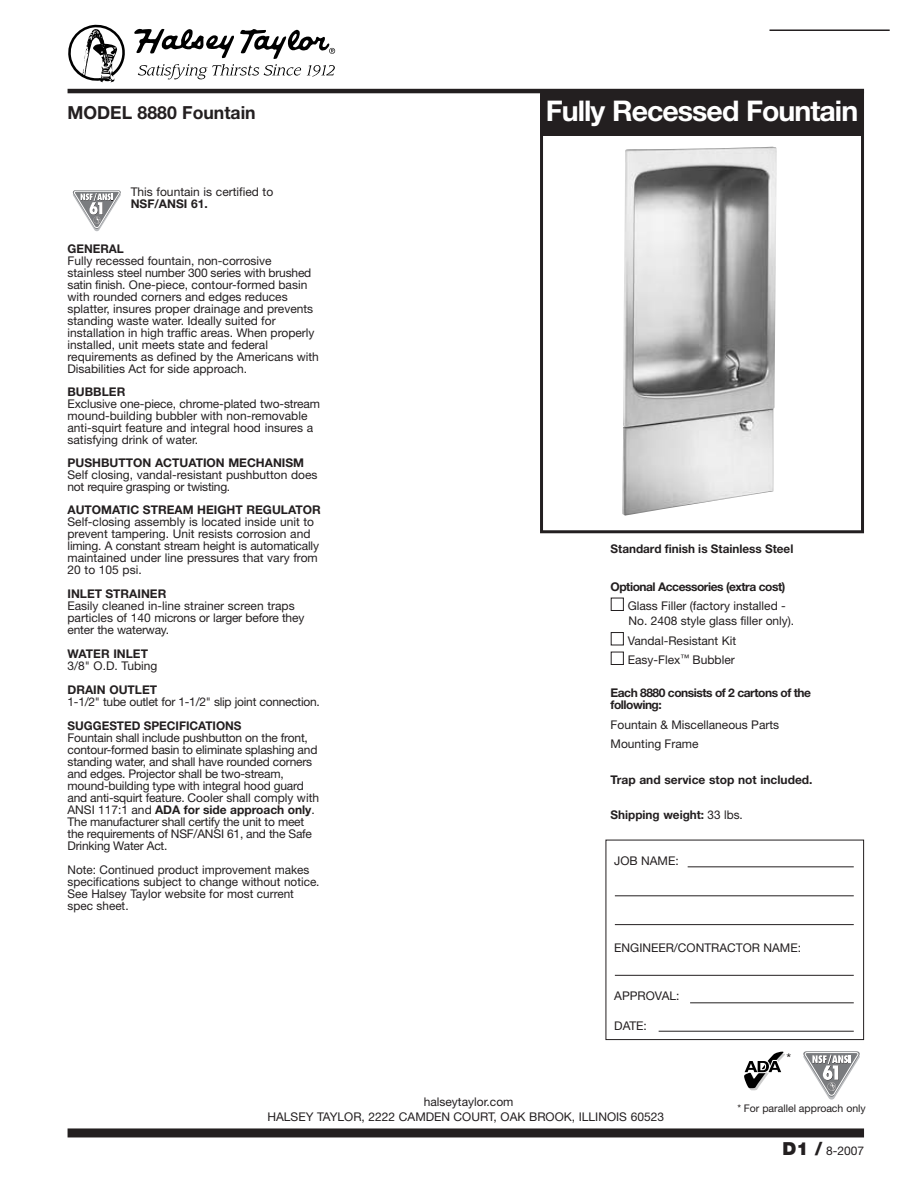
<style>
.page{position:relative;width:918px;height:1188px;background:#fff}
.page>*{position:absolute;margin:0;border:0;box-sizing:border-box;transform-origin:0 0}
.t1{font:700 28.5px "Helvetica Neue";letter-spacing:-.035em;color:#fff}
.t2{font:700 18px "Helvetica Neue";color:#231f20}
.t3{font:13.5px "Helvetica Neue";color:#231f20}
.t4{font:12px/12px "Helvetica Neue";color:#231f20}
.t5{font:700 12px "Helvetica Neue";color:#231f20}
.t6{font:700 12px/12px "Helvetica Neue";letter-spacing:-.04em;color:#231f20}
.t7{font:12px "Helvetica Neue";letter-spacing:-.02em;color:#231f20}
.t8{font:10.5px "Helvetica Neue";color:#231f20}
.s1{font-weight:700}
.s2{color:#fff}
.s3{font-weight:400}
.s4{font-weight:900;font-size:18px}
</style>
<div class="page">
<div style="left:68px;top:1128px;width:796px;height:9px;background:#231f20"></div>
<svg style="left:68px;top:24px;width:57px;height:59px"></svg>
<svg style="left:134px;top:28px;width:201px;height:51px"></svg>
<hr style="left:68px;top:89px;width:796px;height:4px;background:#231f20">
<img style="left:622px;top:147px;width:155px;height:369px">
<svg style="left:73px;top:190px;width:48px;height:41px"></svg>
<div style="left:540px;top:92px;width:324px;height:441px;border:3px solid #231f20"></div>
<div style="left:540px;top:95px;width:324px;height:41px;background:#231f20"></div>
<svg style="left:803px;top:1051px;width:57px;height:49px"></svg>
<div style="left:606px;top:840px;width:258px;height:200px;border:1px solid #231f20"></div>
<hr style="left:688px;top:866px;width:166px;height:1px;background:#231f20">
<hr style="left:615px;top:924px;width:239px;height:1px;background:#231f20">
<hr style="left:615px;top:895px;width:239px;height:1px;background:#231f20">
<hr style="left:615px;top:975px;width:239px;height:1px;background:#231f20">
<hr style="left:690px;top:1002px;width:164px;height:1px;background:#231f20">
<hr style="left:659px;top:1031px;width:195px;height:1px;background:#231f20">
<svg style="left:744px;top:1052px;width:41px;height:38px"></svg>
<hr style="left:770px;top:29px;width:120px;height:2px;background:#231f20">
<h2 class="t2" style="left:68px;top:106px;width:190px">MODEL 8880 Fountain</h2>
<h1 class="t1" style="left:546px;top:101px;width:314px">Fully Recessed Fountain</h1>
<p class="t4" style="left:131px;top:187px;width:144px">This fountain is certified to</p>
<p class="t5" style="left:131px;top:200px;width:79px">NSF/ANSI 61.</p>
<p class="t5" style="left:68px;top:245px;width:58px">GENERAL</p>
<p class="t4" style="left:68px;top:256px;width:253px">Fully recessed fountain, non-corrosive stainless steel number 300 series with brushed satin finish. One-piece, contour-formed basin with rounded corners and edges reduces splatter, insures proper drainage and prevents standing waste water. Ideally suited for installation in high traffic areas. When properly installed, unit meets state and federal requirements as defined by the Americans with Disabilities Act for side approach.</p>
<p class="t5" style="left:68px;top:388px;width:59px">BUBBLER</p>
<p class="t4" style="left:68px;top:399px;width:254px">Exclusive one-piece, chrome-plated two-stream mound-building bubbler with non-removable anti-squirt feature and integral hood insures a satisfying drink of water.</p>
<p class="t5" style="left:68px;top:459px;width:238px">PUSHBUTTON ACTUATION MECHANISM</p>
<p class="t4" style="left:68px;top:470px;width:252px">Self closing, vandal-resistant pushbutton does not require grasping or twisting.</p>
<p class="t5" style="left:68px;top:506px;width:255px">AUTOMATIC STREAM HEIGHT REGULATOR</p>
<p class="t4" style="left:68px;top:517px;width:253px">Self-closing assembly is located inside unit to prevent tampering. Unit resists corrosion and liming. A constant stream height is automatically maintained under line pressures that vary from 20 to 105 psi.</p>
<p class="t5" style="left:68px;top:590px;width:100px">INLET STRAINER</p>
<p class="t4" style="left:68px;top:601px;width:238px">Easily cleaned in-line strainer screen traps particles of 140 microns or larger before they enter the waterway.</p>
<p class="t5" style="left:68px;top:650px;width:82px">WATER INLET</p>
<p class="t4" style="left:68px;top:661px;width:91px">3/8" O.D. Tubing</p>
<p class="t5" style="left:68px;top:686px;width:91px">DRAIN OUTLET</p>
<p class="t7" style="left:68px;top:698px;width:254px">1-1/2" tube outlet for 1-1/2" slip joint connection.</p>
<p class="t5" style="left:68px;top:722px;width:175px">SUGGESTED SPECIFICATIONS</p>
<p class="t4" style="left:68px;top:733px;width:253px">Fountain shall include pushbutton on the front, contour-formed basin to eliminate splashing and standing water, and shall have rounded corners and edges. Projector shall be two-stream, mound-building type with integral hood guard and anti-squirt feature. Cooler shall comply with ANSI 117:1 and <span class="s1">ADA for side approach only</span>.<br>The manufacturer shall certify the unit to meet the requirements of NSF/ANSI 61, and the Safe Drinking Water Act.</p>
<p class="t4" style="left:68px;top:865px;width:254px">Note: Continued product improvement makes specifications subject to change without notice.<br>See Halsey Taylor website for most current spec sheet.</p>
<p class="t5" style="left:611px;top:545px;width:184px">Standard finish is Stainless Steel</p>
<p class="t6" style="left:611px;top:582px;width:176px">Optional Accessories (extra cost)</p>
<p class="t4" style="left:629px;top:600px;width:167px;line-height:15px;text-indent:-18px"><span class="s2">■</span> Glass Filler (factory installed -<br>No. 2408 style glass filler only).</p>
<p class="t4" style="left:611px;top:636px;width:127px"><span class="s2">■</span> Vandal-Resistant Kit</p>
<p class="t4" style="left:611px;top:655px;width:126px"><span class="s2">■</span> Easy-Flex<sup>™</sup> Bubbler</p>
<p class="t6" style="left:611px;top:688px;width:202px">Each 8880 consists of 2 cartons of the following:</p>
<p class="t4" style="left:611px;top:716px;width:170px;line-height:19.5px">Fountain &amp; Miscellaneous Parts<br>Mounting Frame</p>
<p class="t5" style="left:611px;top:776px;width:204px">Trap and service stop not included.</p>
<p class="t5" style="left:611px;top:810px;width:134px">Shipping weight: <span class="s3">33 lbs.</span></p>
<p class="t4" style="left:614px;top:856px;width:66px">JOB NAME:</p>
<p class="t4" style="left:614px;top:943px;width:188px">ENGINEER/CONTRACTOR NAME:</p>
<p class="t4" style="left:614px;top:991px;width:67px">APPROVAL:</p>
<p class="t4" style="left:614px;top:1021px;width:34px">DATE:</p>
<p class="t3" style="left:786px;top:1053px;width:6px">*</p>
<p class="t4" style="left:424px;top:1097px;width:91px">halseytaylor.com</p>
<p class="t4" style="left:267px;top:1112px;width:398px">HALSEY TAYLOR, 2222 CAMDEN COURT, OAK BROOK, ILLINOIS 60523</p>
<p class="t8" style="left:737px;top:1105px;width:130px">* For parallel approach only</p>
<p class="t4" style="left:783px;top:1146px;width:83px"><span class="s4">D1 /</span> 8-2007</p>
</div>
